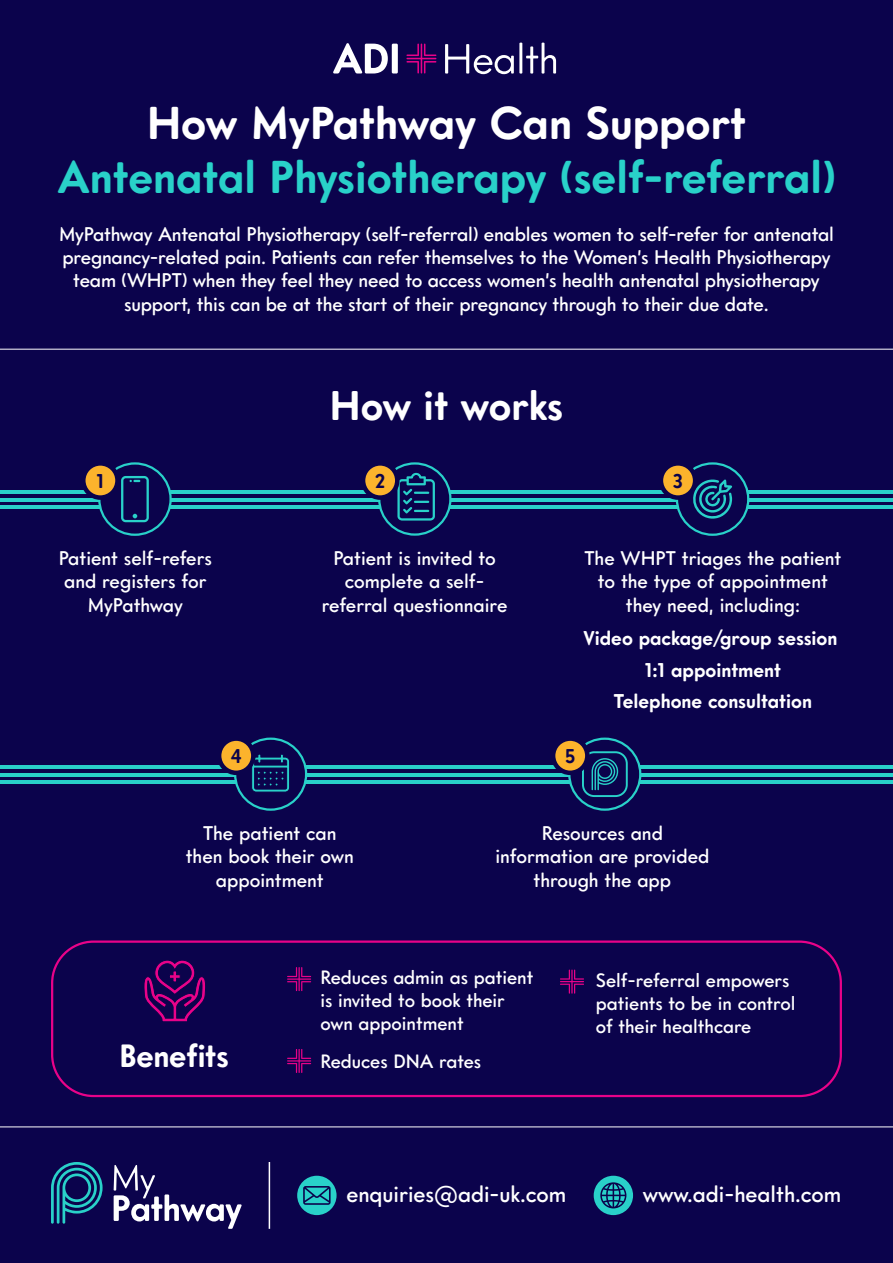
<style>
.page{position:relative;width:893px;height:1263px;background:#0b034c}
.page>*{position:absolute;margin:0;border:0;box-sizing:border-box;transform-origin:0 0}
.t1{font:700 45px "Intervogue Soft";color:#29d1c9}
.t2{font:700 45px "Intervogue Soft";color:#fff}
.t3{font:700 40.5px "Intervogue Soft";color:#fff}
.t4{font:700 31.5px "Intervogue Soft";letter-spacing:-.01em;color:#fff}
.t5{font:500 22.5px "Intervogue Soft";color:#fff}
.t6{font:500 19.5px/23.4px "Intervogue Soft";letter-spacing:-.01em;color:#fff;text-align:center}
.t7{font:700 19.5px/31.7px "Intervogue Soft";color:#fff;text-align:center}
.t8{font:700 19.5px "Intervogue Soft";color:#0b034c}
.t9{font:500 19.05px/22.8px "Intervogue Soft";color:#fff}
</style>
<div class="page">
<svg style="left:333px;top:43px;width:55px;height:31px"></svg>
<div style="left:392px;top:44px;width:6px;height:30px;background:#fff"></div>
<svg style="left:445px;top:44px;width:69px;height:30px"></svg>
<hr style="left:519px;top:43px;width:3px;height:31px;background:#fff">
<svg style="left:526px;top:43px;width:30px;height:31px"></svg>
<svg style="left:406px;top:44px;width:30px;height:30px"></svg>
<hr style="left:0;top:349px;width:893px;height:1px;background:#fff">
<hr style="left:0;top:1126px;width:893px;height:1px;background:#fff">
<svg style="left:114px;top:1165px;width:128px;height:64px"></svg>
<svg style="left:51px;top:1162px;width:52px;height:62px"></svg>
<hr style="left:269px;top:1162px;width:1px;height:67px;background:#fff">
<div style="left:297px;top:1176px;width:40px;height:39px;background:#29d1c9;border-radius:50%"></div>
<svg style="left:303px;top:1186px;width:28px;height:19px"></svg>
<div style="left:594px;top:1176px;width:39px;height:39px;background:#29d1c9;border-radius:50%"></div>
<svg style="left:600px;top:1182px;width:26px;height:26px"></svg>
<hr style="left:0;top:490px;width:893px;height:4px;background:#29d1c9">
<hr style="left:0;top:498px;width:893px;height:3px;background:#29d1c9">
<hr style="left:0;top:505px;width:893px;height:4px;background:#29d1c9">
<div style="left:99px;top:463px;width:72px;height:72px;background:#0b034c;border-radius:50%"></div>
<div style="left:98px;top:462px;width:74px;height:74px;border:2px solid #29d1c9;border-radius:50%"></div>
<svg style="left:121px;top:476px;width:28px;height:46px"></svg>
<svg style="left:83px;top:463px;width:34px;height:35px"></svg>
<div style="left:81px;top:461px;width:39px;height:39px;border:4px solid #0b034c;border-radius:50%"></div>
<div style="left:379px;top:463px;width:71px;height:72px;background:#0b034c;border-radius:50%"></div>
<div style="left:378px;top:462px;width:73px;height:74px;border:2px solid #29d1c9;border-radius:50%"></div>
<svg style="left:397px;top:473px;width:38px;height:48px"></svg>
<svg style="left:363px;top:463px;width:34px;height:35px"></svg>
<div style="left:361px;top:461px;width:38px;height:39px;border:4px solid #0b034c;border-radius:50%"></div>
<div style="left:677px;top:463px;width:71px;height:72px;background:#0b034c;border-radius:50%"></div>
<div style="left:676px;top:462px;width:73px;height:74px;border:2px solid #29d1c9;border-radius:50%"></div>
<svg style="left:693px;top:480px;width:39px;height:39px"></svg>
<svg style="left:661px;top:463px;width:34px;height:35px"></svg>
<div style="left:659px;top:461px;width:38px;height:39px;border:4px solid #0b034c;border-radius:50%"></div>
<hr style="left:0;top:765px;width:893px;height:4px;background:#29d1c9">
<hr style="left:0;top:773px;width:893px;height:3px;background:#29d1c9">
<hr style="left:0;top:780px;width:893px;height:4px;background:#29d1c9">
<div style="left:235px;top:739px;width:71px;height:71px;background:#0b034c;border-radius:50%"></div>
<div style="left:234px;top:737px;width:73px;height:74px;border:2px solid #29d1c9;border-radius:50%"></div>
<svg style="left:251px;top:754px;width:39px;height:38px"></svg>
<svg style="left:219px;top:739px;width:34px;height:34px"></svg>
<div style="left:217px;top:736px;width:39px;height:39px;border:4px solid #0b034c;border-radius:50%"></div>
<div style="left:569px;top:739px;width:71px;height:71px;background:#0b034c;border-radius:50%"></div>
<div style="left:568px;top:737px;width:73px;height:74px;border:2px solid #29d1c9;border-radius:50%"></div>
<svg style="left:592px;top:758px;width:26px;height:32px"></svg>
<div style="left:582px;top:751px;width:46px;height:46px;border:2px solid #29d1c9;border-radius:11px"></div>
<svg style="left:553px;top:739px;width:34px;height:34px"></svg>
<div style="left:551px;top:736px;width:39px;height:39px;border:4px solid #0b034c;border-radius:50%"></div>
<div style="left:51px;top:940px;width:791px;height:157px;border:2px solid #e80289;border-radius:41px"></div>
<svg style="left:144px;top:960px;width:62px;height:62px"></svg>
<svg style="left:287px;top:967px;width:24px;height:24px"></svg>
<svg style="left:287px;top:1049px;width:24px;height:24px"></svg>
<svg style="left:560px;top:969px;width:24px;height:25px"></svg>
<h1 class="t2" style="left:147px;top:95px;width:600px">How MyPathway Can Support</h1>
<h1 class="t1" style="left:58px;top:149px;width:779px">Antenatal Physiotherapy (self-referral)</h1>
<p class="t6" style="left:59px;top:222px;width:776px">MyPathway Antenatal Physiotherapy (self-referral) enables women to self-refer for antenatal pregnancy-related pain. Patients can refer themselves to the Women’s Health Physiotherapy team (WHPT) when they feel they need to access women’s health antenatal physiotherapy support, this can be at the start of their pregnancy through to their due date.</p>
<p class="t8" style="left:97px;top:469px;width:9px">1</p>
<p class="t6" style="left:59px;top:546px;width:155px">Patient self-refers and registers for<br>MyPathway</p>
<p class="t8" style="left:231px;top:744px;width:12px">4</p>
<h2 class="t3" style="left:330px;top:380px;width:235px">How it works</h2>
<p class="t8" style="left:375px;top:469px;width:12px">2</p>
<p class="t8" style="left:673px;top:469px;width:11px">3</p>
<p class="t6" style="left:322px;top:546px;width:187px">Patient is invited to complete a self&shy;referral questionnaire</p>
<p class="t6" style="left:584px;top:546px;width:258px">The WHPT triages the patient to the type of appointment they need, including:</p>
<p class="t7" style="left:583px;top:622px;width:255px">Video package/group session<br>1:1 appointment<br>Telephone consultation</p>
<p class="t8" style="left:565px;top:744px;width:12px">5</p>
<p class="t6" style="left:186px;top:821px;width:169px">The patient can then book their own appointment</p>
<p class="t6" style="left:495px;top:821px;width:215px">Resources and information are provided through the app</p>
<h3 class="t4" style="left:119px;top:1036px;width:111px">Benefits</h3>
<p class="t9" style="left:320px;top:966px;width:214px">Reduces admin as patient is invited to book their own appointment</p>
<p class="t9" style="left:320px;top:1049px;width:162px">Reduces DNA rates</p>
<p class="t9" style="left:596px;top:968px;width:201px">Self-referral empowers patients to be in control of their healthcare</p>
<p class="t5" style="left:346px;top:1180px;width:221px">enquiries@adi-uk.com</p>
<p class="t5" style="left:643px;top:1180px;width:200px">www.adi-health.com</p>
</div>
